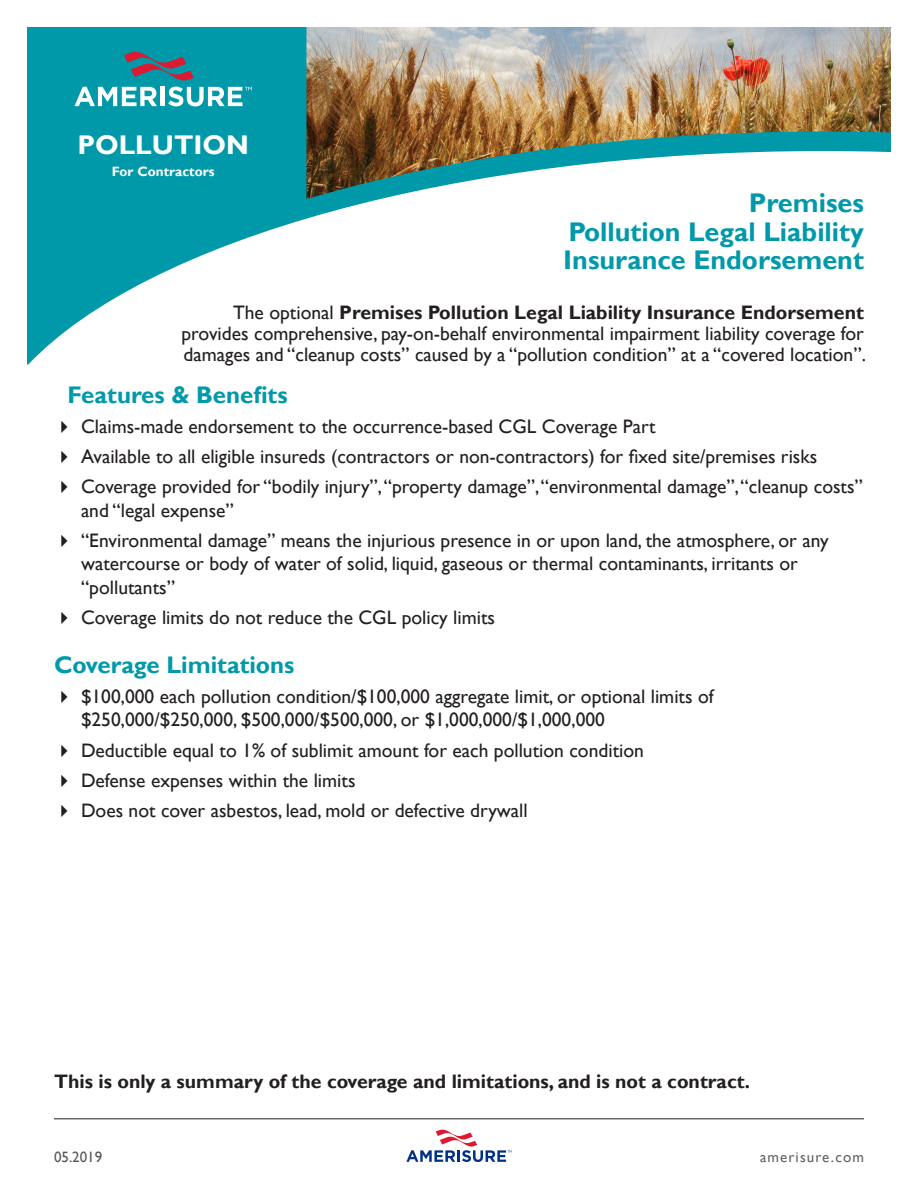
<style>
.page{position:relative;width:918px;height:1188px;background:#fff}
.page>*{position:absolute;margin:0;border:0;box-sizing:border-box;transform-origin:0 0}
.t1{font:700 27px "Gill Sans";color:#0099a9}
.t2{font:700 27px "Gill Sans";color:#fff}
.t3{font:700 24px "Gill Sans";color:#0099a9}
.t4{font:19.5px/23.4px "Gill Sans";color:#231f20}
.t5{font:700 19.5px "Gill Sans";color:#231f20}
.t6{font:15px "Gill Sans";letter-spacing:.075em;color:#636366}
.t7{font:15px "Gill Sans";color:#57585a}
.t8{font:700 13.5px "Gill Sans";color:#fff}
.s1{font-weight:700}
</style>
<div class="page">
<svg style="left:27px;top:27px;width:353px;height:318px;fill:#0099a9"></svg>
<img style="left:306px;top:27px;width:585px;height:172px">
<svg style="left:75px;top:47px;width:177px;height:59px;background:#36a1af"></svg>
<hr style="left:54px;top:1119px;width:810px;height:1px;background:#231f20">
<svg style="left:406px;top:1129px;width:106px;height:33px"></svg>
<h1 class="t2" style="left:77px;top:129px;width:173px">POLLUTION</h1>
<p class="t8" style="left:112px;top:163px;width:104px">For Contractors</p>
<p class="t1" style="left:749px;top:187px;width:117px">Premises</p>
<p class="t1" style="left:568px;top:215px;width:297px">Pollution Legal Liability</p>
<p class="t1" style="left:563px;top:244px;width:302px">Insurance Endorsement</p>
<p class="t4" style="left:182px;top:302px;width:686px;line-height:21px;text-align:justify;text-indent:52px">The optional <span class="s1">Premises Pollution Legal Liability Insurance Endorsement </span>provides comprehensive, pay-on-behalf environmental impairment liability coverage for damages and “cleanup costs” caused by a “pollution condition” at a “covered location”.</p>
<p class="t3" style="left:68px;top:380px;width:222px">Features &amp; Benefits</p>
<p class="t4" style="left:81px;top:415px;width:576px">Claims-made endorsement to the occurrence-based CGL Coverage Part</p>
<p class="t4" style="left:81px;top:445px;width:738px">Available to all eligible insureds (contractors or non-contractors) for fixed site/premises risks</p>
<p class="t4" style="left:81px;top:475px;width:783px">Coverage provided for “bodily injury”, “property damage”, “environmental damage”, “cleanup costs” and “legal expense”</p>
<p class="t4" style="left:81px;top:529px;width:749px">“Environmental damage” means the injurious presence in or upon land, the atmosphere, or any watercourse or body of water of solid, liquid, gaseous or thermal contaminants, irritants or “pollutants”</p>
<p class="t4" style="left:81px;top:606px;width:416px">Coverage limits do not reduce the CGL policy limits</p>
<p class="t3" style="left:54px;top:650px;width:242px">Coverage Limitations</p>
<p class="t4" style="left:81px;top:685px;width:634px">$100,000 each pollution condition/$100,000 aggregate limit, or optional limits of $250,000/$250,000, $500,000/$500,000, or $1,000,000/$1,000,000</p>
<p class="t4" style="left:81px;top:739px;width:564px">Deductible equal to 1% of sublimit amount for each pollution condition</p>
<p class="t4" style="left:81px;top:769px;width:276px">Defense expenses within the limits</p>
<p class="t4" style="left:81px;top:799px;width:448px">Does not cover asbestos, lead, mold or defective drywall</p>
<p class="t5" style="left:54px;top:1070px;width:697px">This is only a summary of the coverage and limitations, and is not a contract.</p>
<p class="t7" style="left:54px;top:1148px;width:50px">05.2019</p>
<p class="t6" style="left:760px;top:1148px;width:105px">amerisure.com</p>
</div>
